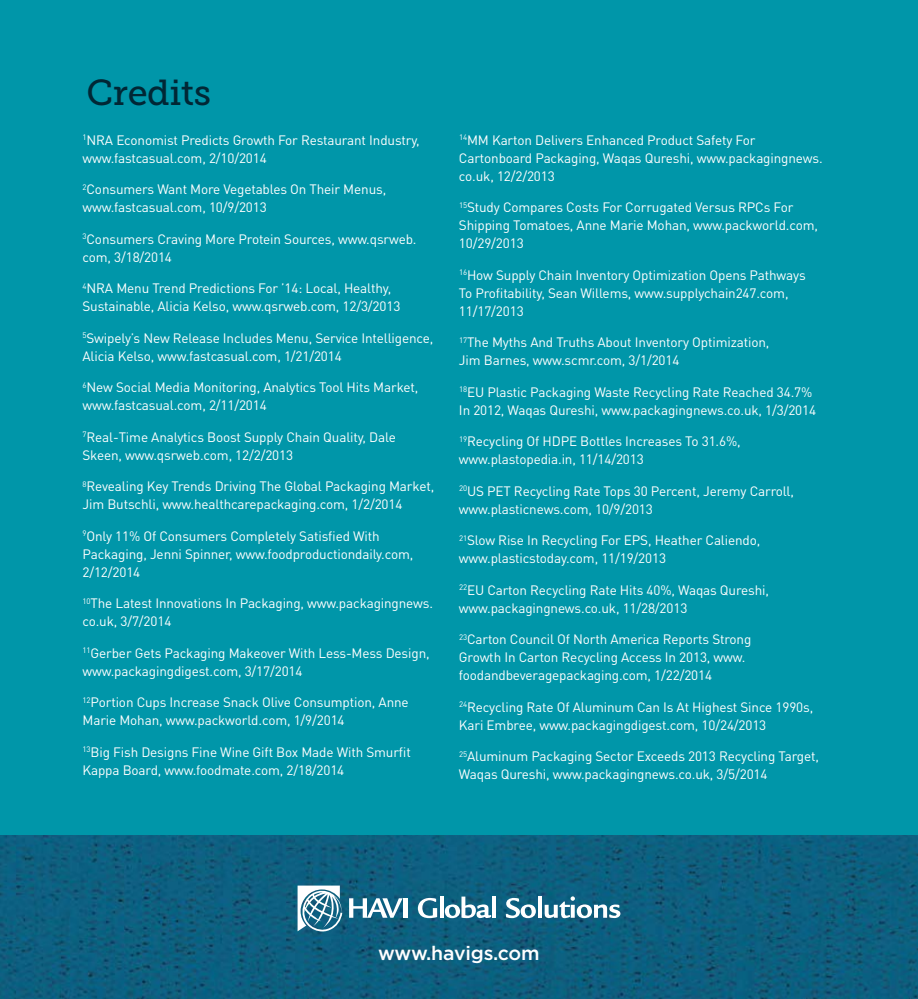
<style>
.page{position:relative;width:918px;height:999px;background:#fff}
.page>*{position:absolute;margin:0;border:0;box-sizing:border-box;transform-origin:0 0}
.t1{font:36px "Museo Slab 500";letter-spacing:-.01em;color:#012735}
.t2{font:500 19.5px "Gotham";letter-spacing:-.01em;color:#fff}
.t3{font:13.5px/18px "DINOT";letter-spacing:-.01em;color:#fff}
</style>
<div class="page">
<img style="left:0;top:834px;width:918px;height:165px">
<svg style="left:297px;top:886px;width:46px;height:47px"></svg>
<svg style="left:349px;top:898px;width:54px;height:20px"></svg>
<hr style="left:403px;top:898px;width:4px;height:20px;background:#fff">
<svg style="left:418px;top:898px;width:19px;height:20px"></svg>
<hr style="left:440px;top:897px;width:4px;height:21px;background:#fff">
<svg style="left:445px;top:897px;width:46px;height:21px"></svg>
<hr style="left:492px;top:897px;width:4px;height:21px;background:#fff">
<svg style="left:506px;top:898px;width:30px;height:20px"></svg>
<hr style="left:538px;top:897px;width:4px;height:21px;background:#fff">
<svg style="left:545px;top:896px;width:75px;height:22px"></svg>
<div style="left:0;top:0;width:918px;height:834px;background:#0096a9"></div>
<h1 class="t1" style="left:86px;top:73px;width:126px">Credits</h1>
<p class="t3" style="left:82px;top:130px;width:339px"><sup>1</sup>NRA Economist Predicts Growth For Restaurant Industry, www.fastcasual.com, 2/10/2014</p>
<p class="t3" style="left:82px;top:180px;width:305px"><sup>2</sup>Consumers Want More Vegetables On Their Menus, www.fastcasual.com, 10/9/2013</p>
<p class="t3" style="left:82px;top:229px;width:336px"><sup>3</sup>Consumers Craving More Protein Sources, www.qsrweb. com, 3/18/2014</p>
<p class="t3" style="left:82px;top:279px;width:319px"><sup>4</sup>NRA Menu Trend Predictions For ’14: Local, Healthy,<br>Sustainable, Alicia Kelso, www.qsrweb.com, 12/3/2013</p>
<p class="t3" style="left:82px;top:328px;width:352px"><sup>5</sup>Swipely’s New Release Includes Menu, Service Intelligence,<br>Alicia Kelso, www.fastcasual.com, 1/21/2014</p>
<p class="t3" style="left:82px;top:378px;width:337px"><sup>6</sup>New Social Media Monitoring, Analytics Tool Hits Market, www.fastcasual.com, 2/11/2014</p>
<p class="t3" style="left:82px;top:427px;width:315px"><sup>7</sup>Real-Time Analytics Boost Supply Chain Quality, Dale<br>Skeen, www.qsrweb.com, 12/2/2013</p>
<p class="t3" style="left:82px;top:477px;width:353px"><sup>8</sup>Revealing Key Trends Driving The Global Packaging Market,<br>Jim Butschli, www.healthcarepackaging.com, 1/2/2014</p>
<p class="t3" style="left:82px;top:526px;width:332px"><sup>9</sup>Only 11% Of Consumers Completely Satisfied With<br>Packaging, Jenni Spinner, www.foodproductiondaily.com,<br>2/12/2014</p>
<p class="t3" style="left:82px;top:594px;width:352px"><sup>10</sup>The Latest Innovations In Packaging, www.packagingnews. co.uk, 3/7/2014</p>
<p class="t3" style="left:82px;top:643px;width:349px"><sup>11</sup>Gerber Gets Packaging Makeover With Less-Mess Design, www.packagingdigest.com, 3/17/2014</p>
<p class="t3" style="left:82px;top:693px;width:328px"><sup>12</sup>Portion Cups Increase Snack Olive Consumption, Anne<br>Marie Mohan, www.packworld.com, 1/9/2014</p>
<p class="t3" style="left:82px;top:742px;width:330px"><sup>13</sup>Big Fish Designs Fine Wine Gift Box Made With Smurfit<br>Kappa Board, www.foodmate.com, 2/18/2014</p>
<p class="t3" style="left:459px;top:130px;width:365px"><sup>14</sup>MM Karton Delivers Enhanced Product Safety For<br>Cartonboard Packaging, Waqas Qureshi, www.packagingnews. co.uk, 12/2/2013</p>
<p class="t3" style="left:459px;top:198px;width:361px"><sup>15</sup>Study Compares Costs For Corrugated Versus RPCs For<br>Shipping Tomatoes, Anne Marie Mohan, www.packworld.com,<br>10/29/2013</p>
<p class="t3" style="left:459px;top:265px;width:348px"><sup>16</sup>How Supply Chain Inventory Optimization Opens Pathways<br>To Profitability, Sean Willems, www.supplychain247.com,<br>11/17/2013</p>
<p class="t3" style="left:459px;top:333px;width:312px"><sup>17</sup>The Myths And Truths About Inventory Optimization,<br>Jim Barnes, www.scmr.com, 3/1/2014</p>
<p class="t3" style="left:459px;top:382px;width:359px"><sup>18</sup>EU Plastic Packaging Waste Recycling Rate Reached 34.7%<br>In 2012, Waqas Qureshi, www.packagingnews.co.uk, 1/3/2014</p>
<p class="t3" style="left:459px;top:432px;width:283px"><sup>19</sup>Recycling Of HDPE Bottles Increases To 31.6%, www.plastopedia.in, 11/14/2013</p>
<p class="t3" style="left:459px;top:481px;width:337px"><sup>20</sup>US PET Recycling Rate Tops 30 Percent, Jeremy Carroll, www.plasticnews.com, 10/9/2013</p>
<p class="t3" style="left:459px;top:531px;width:303px"><sup>21</sup>Slow Rise In Recycling For EPS, Heather Caliendo, www.plasticstoday.com, 11/19/2013</p>
<p class="t3" style="left:459px;top:580px;width:312px"><sup>22</sup>EU Carton Recycling Rate Hits 40%, Waqas Qureshi, www.packagingnews.co.uk, 11/28/2013</p>
<p class="t3" style="left:459px;top:630px;width:294px"><sup>23</sup>Carton Council Of North America Reports Strong<br>Growth In Carton Recycling Access In 2013, www. foodandbeveragepackaging.com, 1/22/2014</p>
<p class="t3" style="left:459px;top:697px;width:356px"><sup>24</sup>Recycling Rate Of Aluminum Can Is At Highest Since 1990s,<br>Kari Embree, www.packagingdigest.com, 10/24/2013</p>
<p class="t3" style="left:459px;top:747px;width:361px"><sup>25</sup>Aluminum Packaging Sector Exceeds 2013 Recycling Target,<br>Waqas Qureshi, www.packagingnews.co.uk, 3/5/2014</p>
<h2 class="t2" style="left:378px;top:942px;width:163px">www.havigs.com</h2>
</div>
